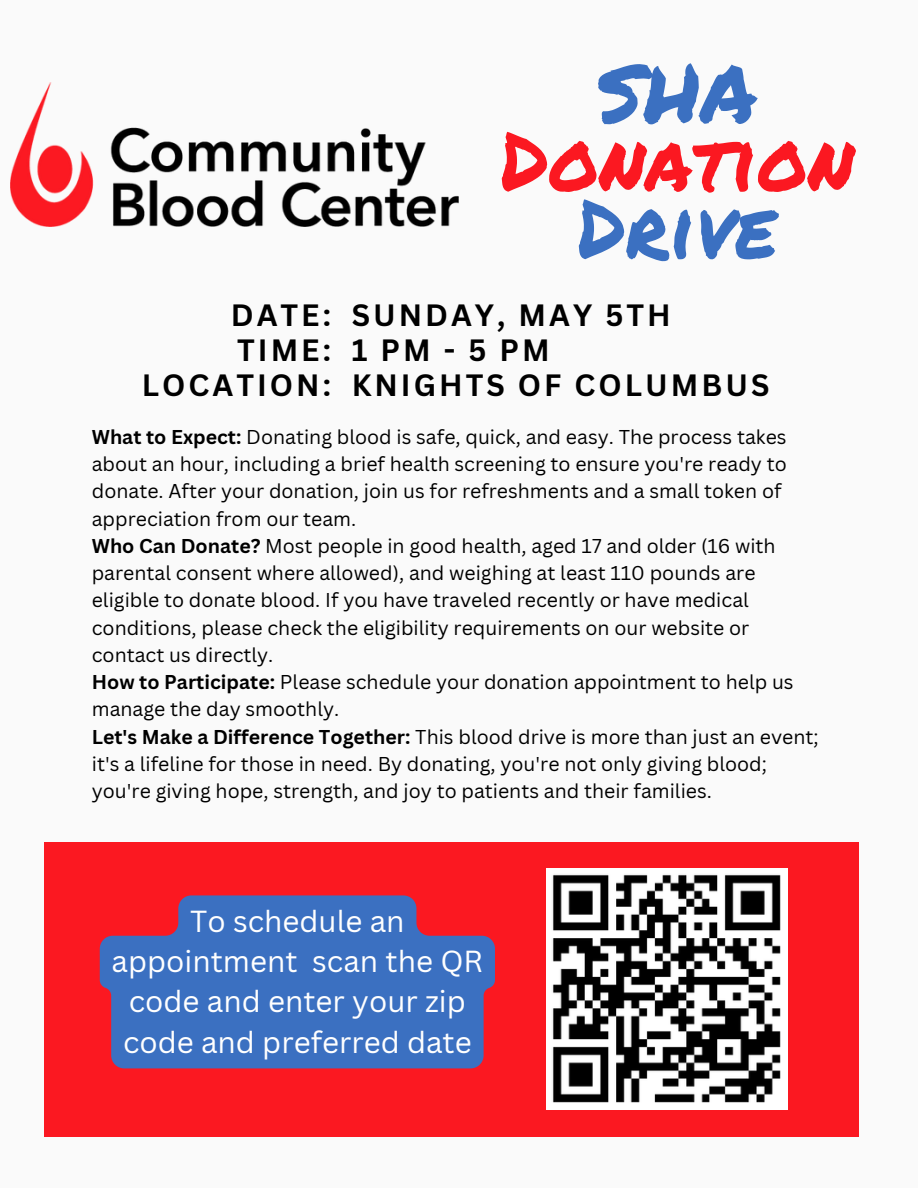
<style>
.page{position:relative;width:918px;height:1188px;background:#fafafa}
.page>*{position:absolute;margin:0;border:0;box-sizing:border-box;transform-origin:0 0}
.t1{font:81.15px "Permanent Marker";color:#3b70c1}
.t2{font:81.15px "Permanent Marker";color:#fb1821}
.t3{font:700 30px/34.8px "Canva Sans";letter-spacing:.1em;color:#000;text-align:right}
.t4{font:29.7px/40.3px "Canva Sans";color:#fff;text-align:center}
.t5{font:19.5px/27.3px "Canva Sans";color:#000}
.s1{font-weight:700}
</style>
<div class="page">
<img style="left:11px;top:82px;width:448px;height:144px">
<div style="left:45px;top:842px;width:814px;height:294px;background:#fb1821"></div>
<img style="left:547px;top:869px;width:240px;height:240px">
<svg style="left:100px;top:895px;width:395px;height:173px;background:#5265ad"></svg>
<h2 class="t3" style="left:142px;top:297px;width:191px">DATE:<br>TIME:<br>LOCATION:</h2>
<h1 class="t1" style="left:597px;top:33px;width:162px">SHA</h1>
<h1 class="t2" style="left:501px;top:101px;width:355px">Donation</h1>
<h1 class="t1" style="left:578px;top:168px;width:201px">Drive</h1>
<h2 class="t3" style="left:352px;top:297px;width:419px;text-align:left">SUNDAY, MAY 5TH<br>1PM-5PM<br>KNIGHTS OF COLUMBUS</h2>
<p class="t5" style="left:92px;top:423px;width:728px"><span class="s1">What to Expect:</span> Donating blood is safe, quick, and easy. The process takes about an hour, including a brief health screening to ensure you're ready to donate. After your donation, join us for refreshments and a small token of appreciation from our team.<br><span class="s1">Who Can Donate?</span> Most people in good health, aged 17 and older (16 with parental consent where allowed), and weighing at least 110 pounds are eligible to donate blood. If you have traveled recently or have medical conditions, please check the eligibility requirements on our website or contact us directly.<br><span class="s1">How to Participate:</span> Please schedule your donation appointment to help us manage the day smoothly.<br><span class="s1">Let's Make a Difference Together:</span> This blood drive is more than just an event; it's a lifeline for those in need. By donating, you're not only giving blood; you're giving hope, strength, and joy to patients and their families.</p>
<h3 class="t4" style="left:112px;top:900px;width:373px">To schedule an appointment scan the QR code and enter your zip code and preferred date</h3>
</div>
